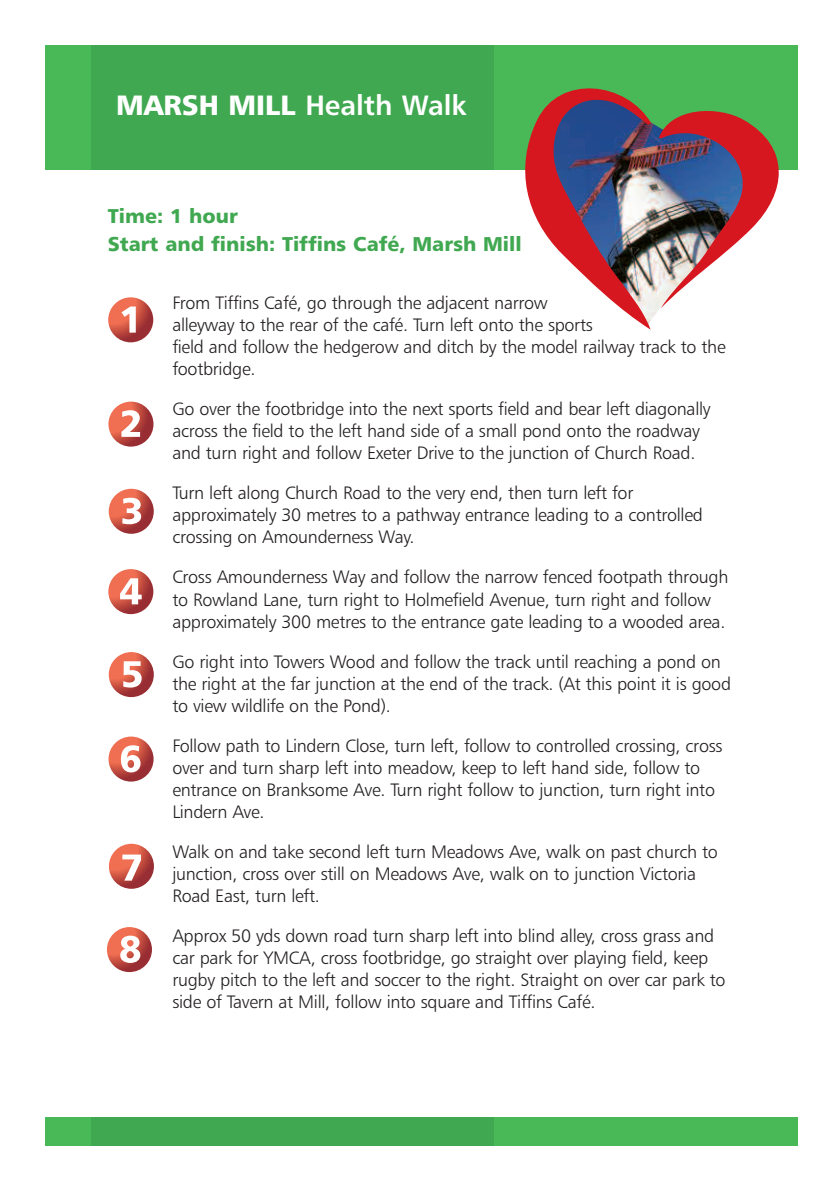
<style>
.page{position:relative;width:840px;height:1191px;background:#fff}
.page>*{position:absolute;margin:0;border:0;box-sizing:border-box;transform-origin:0 0}
.t1{font:28px "Humanist 777 BT Bold B";color:#fff}
.t2{font:20px/28px "Humanist 777 BT Black B";color:#40a850}
.t3{font:18px/22px "Humanist 777 BT Light B";letter-spacing:-.015em;color:#231f20}
.s1{font-family:"Humanist 777 BT Black B"}
</style>
<div class="page">
<div style="left:45px;top:45px;width:752px;height:125px;background:#49b857"></div>
<div style="left:91px;top:45px;width:402px;height:125px;background:#40a850"></div>
<img style="left:650px;top:121px;width:10px;height:200px">
<img style="left:658px;top:111px;width:120px;height:197px">
<img style="left:525px;top:88px;width:125px;height:242px">
<svg style="left:108px;top:297px;width:46px;height:46px"></svg>
<svg style="left:108px;top:401px;width:46px;height:46px"></svg>
<svg style="left:106px;top:927px;width:46px;height:45px"></svg>
<svg style="left:108px;top:843px;width:46px;height:46px"></svg>
<svg style="left:108px;top:736px;width:46px;height:46px"></svg>
<svg style="left:108px;top:652px;width:46px;height:46px"></svg>
<svg style="left:108px;top:569px;width:46px;height:46px"></svg>
<svg style="left:108px;top:488px;width:46px;height:46px"></svg>
<div style="left:45px;top:1117px;width:752px;height:28px;background:#49b857"></div>
<div style="left:91px;top:1117px;width:402px;height:28px;background:#40a850"></div>
<p class="t1" style="left:116px;top:94px;width:352px"><span class="s1">MARSH MILL</span> Health Walk</p>
<p class="t2" style="left:108px;top:203px;width:415px">Time: 1 hour<br>Start and finish: Tiffins Café, Marsh Mill</p>
<p class="t3" style="left:172px;top:293px;width:554px">From Tiffins Café, go through the adjacent narrow<br>alleyway to the rear of the café. Turn left onto the sports<br>field and follow the hedgerow and ditch by the model railway track to the footbridge.</p>
<p class="t3" style="left:172px;top:399px;width:539px">Go over the footbridge into the next sports field and bear left diagonally across the field to the left hand side of a small pond onto the roadway and turn right and follow Exeter Drive to the junction of Church Road.</p>
<p class="t3" style="left:172px;top:483px;width:532px">Turn left along Church Road to the very end, then turn left for approximately 30 metres to a pathway entrance leading to a controlled crossing on Amounderness Way.</p>
<p class="t3" style="left:172px;top:567px;width:557px">Cross Amounderness Way and follow the narrow fenced footpath through to Rowland Lane, turn right to Holmefield Avenue, turn right and follow approximately 300 metres to the entrance gate leading to a wooded area.</p>
<p class="t3" style="left:172px;top:651px;width:560px">Go right into Towers Wood and follow the track until reaching a pond on the right at the far junction at the end of the track. (At this point it is good to view wildlife on the Pond).</p>
<p class="t3" style="left:172px;top:735px;width:551px">Follow path to Lindern Close, turn left, follow to controlled crossing, cross over and turn sharp left into meadow, keep to left hand side, follow to entrance on Branksome Ave. Turn right follow to junction, turn right into Lindern Ave.</p>
<p class="t3" style="left:172px;top:841px;width:547px">Walk on and take second left turn Meadows Ave, walk on past church to junction, cross over still on Meadows Ave, walk on to junction Victoria<br>Road East, turn left.</p>
<p class="t3" style="left:172px;top:925px;width:554px">Approx 50 yds down road turn sharp left into blind alley, cross grass and car park for YMCA, cross footbridge, go straight over playing field, keep rugby pitch to the left and soccer to the right. Straight on over car park to side of Tavern at Mill, follow into square and Tiffins Café.</p>
</div>
